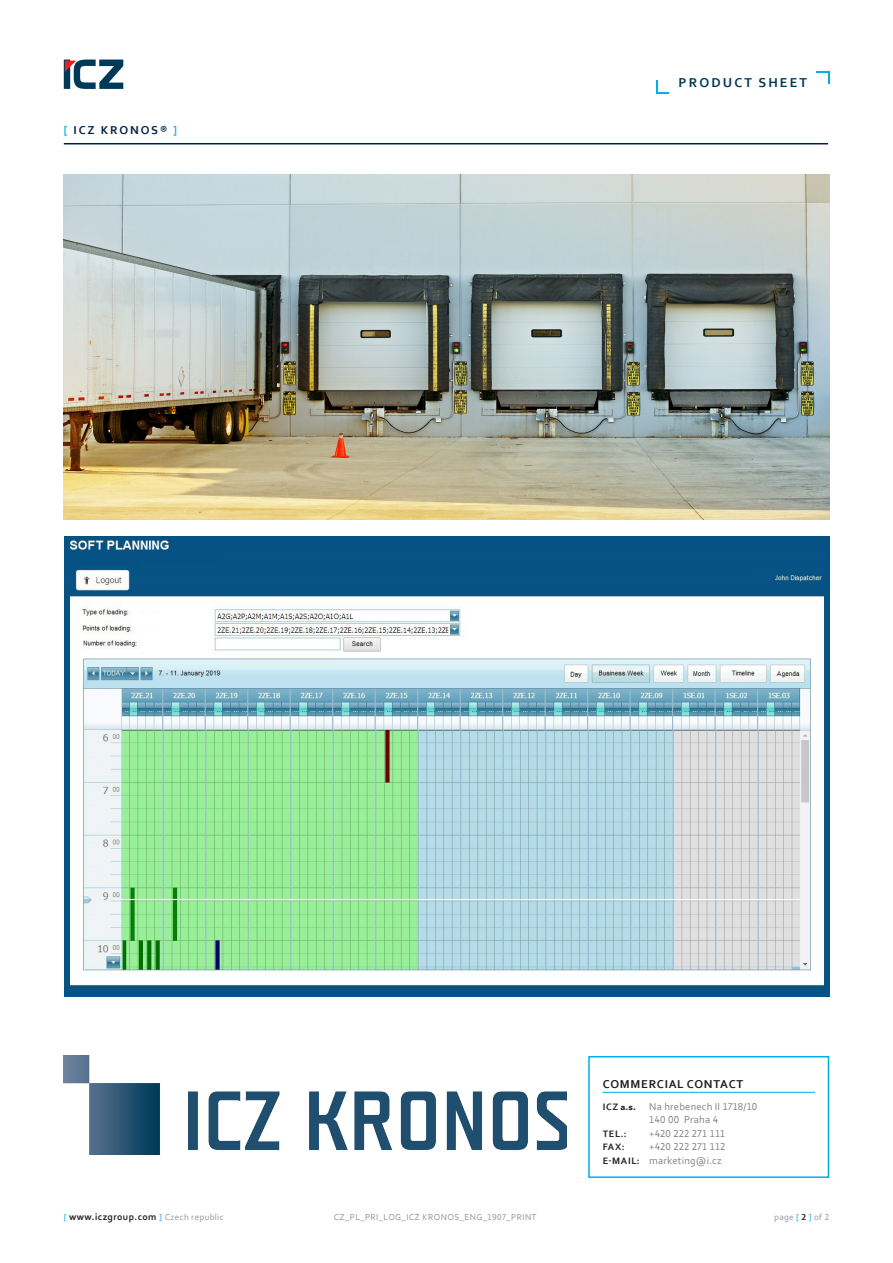
<style>
.page{position:relative;width:893px;height:1263px;background:#fff}
.page>*{position:absolute;margin:0;border:0;box-sizing:border-box;transform-origin:0 0}
.t1{font:700 13.5px "Corbel";letter-spacing:.16em;color:#003858}
._41_Rám_nadpis{font:700 12px "Corbel";letter-spacing:.06em;color:#231f20}
.t2{font:700 12px "Corbel";letter-spacing:.15em;color:#002146}
._98_kontakt{font:10.5px "Corbel";letter-spacing:.02em;color:#808285}
._99_zapati_linka_pod{font:700 9.75px "Corbel";letter-spacing:.04em;color:#231f20}
._98_kontakt-2{font:700 9.75px "Corbel";letter-spacing:.065em;color:#231f20}
._99_zapati_linka_pod-2{font:9px "Corbel";letter-spacing:.04em;color:#939598}
._98_kontakt-3{font:700 7.5px "Verdana";color:#231f20}
.s1{color:#00aeef}
.s2{font-family:"Corbel";font-size:9.75px}
.s3{font-weight:700;font-size:9.75px;color:#231f20}
.s4{font-weight:400;font-size:9px;color:#00aeef}
.s5{font-weight:400;font-size:9px;color:#939598}
.s6{font-weight:700;color:#231f20}
</style>
<div class="page">
<svg style="left:64px;top:60px;width:1px;height:29px"></svg>
<svg style="left:65px;top:60px;width:58px;height:29px"></svg>
<svg style="left:816px;top:71px;width:13px;height:13px"></svg>
<svg style="left:656px;top:81px;width:13px;height:12px"></svg>
<hr style="left:64px;top:143px;width:764px;height:1px;background:#002146">
<hr style="left:602px;top:1092px;width:213px;height:1px;background:#00aeef">
<div style="left:588px;top:1056px;width:241px;height:122px;border:2px solid #00aeef"></div>
<img style="left:65px;top:536px;width:764px;height:461px">
<img style="left:64px;top:1056px;width:503px;height:98px">
<img style="left:64px;top:174px;width:765px;height:346px">
<p class="t2" style="left:64px;top:123px;width:115px"><span class="s1">[</span> ICZ KRONOS® <span class="s1">]</span></p>
<p class="t1" style="left:678px;top:74px;width:130px">PRODUCT SHEET</p>
<p class="_41_Rám_nadpis" style="left:603px;top:1076px;width:142px">COMMERCIAL CONTACT</p>
<p class="_98_kontakt-3" style="left:603px;top:1101px;width:35px"><span class="s2">ICZ</span> a.s.</p>
<p class="_98_kontakt" style="left:649px;top:1100px;width:109px">Na hrebenech II 1718/10</p>
<p class="_98_kontakt" style="left:649px;top:1113px;width:70px">140 00 Praha 4</p>
<p class="_98_kontakt-2" style="left:603px;top:1127px;width:26px">TEL.:</p>
<p class="_98_kontakt" style="left:649px;top:1127px;width:78px">+420 222 271 111</p>
<p class="_98_kontakt-2" style="left:603px;top:1141px;width:24px">FAX:</p>
<p class="_98_kontakt" style="left:649px;top:1140px;width:78px">+420 222 271 112</p>
<p class="_98_kontakt" style="left:603px;top:1154px;width:121px"><span class="s3">E-MAIL:</span> marketing@i.cz</p>
<p class="_99_zapati_linka_pod" style="left:64px;top:1211px;width:161px"><span class="s4">[</span> www.iczgroup.com <span class="s4">]</span> <span class="s5">Czech republic</span></p>
<p class="_99_zapati_linka_pod-2" style="left:334px;top:1212px;width:204px">CZ_PL_PRI_LOG_ICZ KRONOS_ENG_1907_PRINT</p>
<p class="_99_zapati_linka_pod-2" style="left:774px;top:1212px;width:56px">page <span class="s1">[</span> <span class="s6">2</span> <span class="s1">]</span> of 2</p>
</div>
